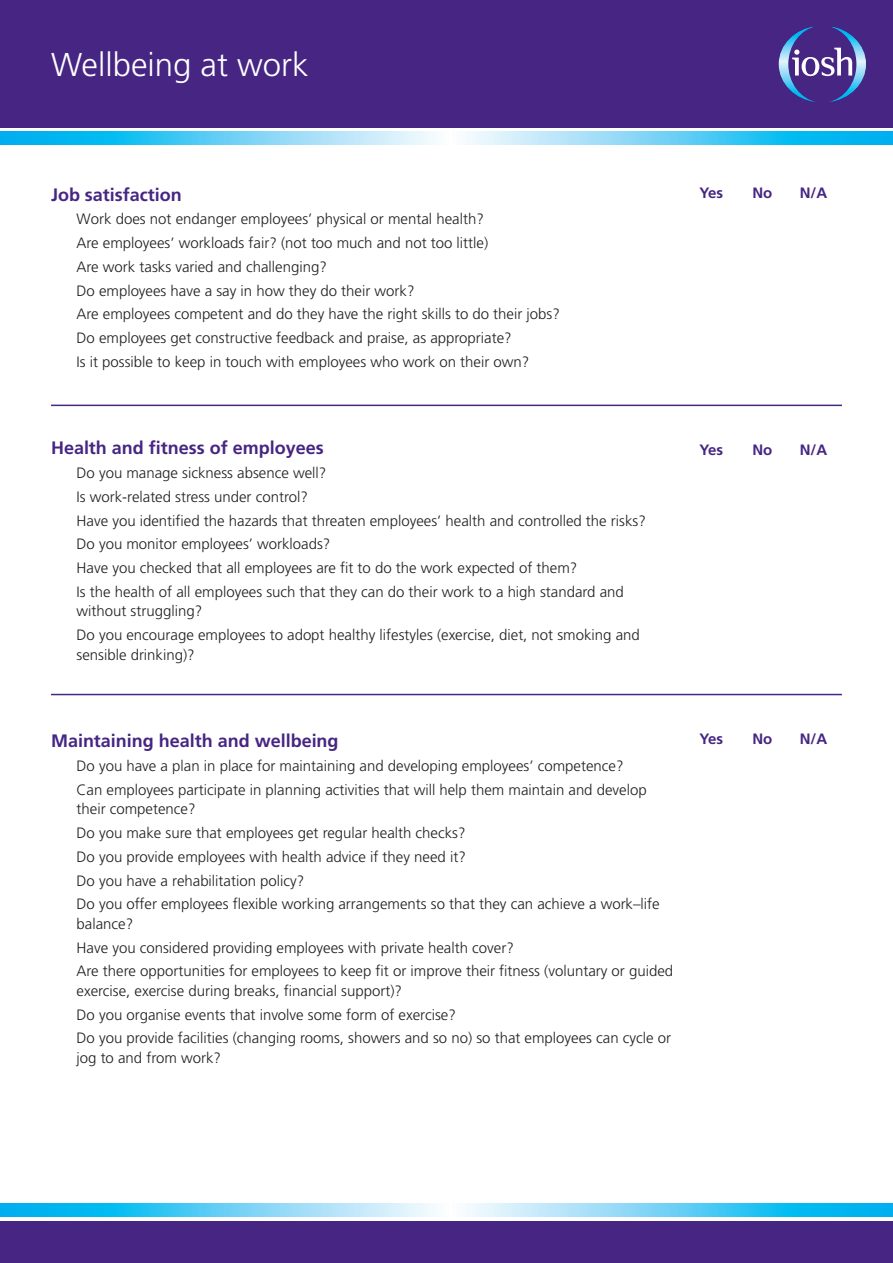
<style>
.page{position:relative;width:893px;height:1263px;background:#fff}
.page>*{position:absolute;margin:0;border:0;box-sizing:border-box;transform-origin:0 0}
.t1{font:300 33px "Frutiger";color:#fff}
.t2{font:700 18px "Frutiger";color:#472683}
.t3{font:300 15px/23.7px "Frutiger";color:#231f20}
.t4{font:700 15px "Frutiger";color:#472683}
</style>
<div class="page">
<div style="left:0;top:0;width:893px;height:128px;background:#472683"></div>
<svg style="left:0;top:132px;width:893px;height:13px;background:#69d1f5"></svg>
<svg style="left:0;top:1203px;width:893px;height:13px;background:#69d1f5"></svg>
<div style="left:0;top:1221px;width:893px;height:42px;background:#472683"></div>
<svg style="left:779px;top:26px;width:87px;height:76px"></svg>
<hr style="left:51px;top:405px;width:791px;height:1px;background:#472683">
<hr style="left:51px;top:694px;width:791px;height:1px;background:#472683">
<h1 class="t1" style="left:51px;top:51px;width:259px">Wellbeing at work</h1>
<p class="t2" style="left:51px;top:187px;width:132px">Job satisfaction</p>
<p class="t3" style="left:77px;top:207px;width:485px">Work does not endanger employees’ physical or mental health?<br>Are employees’ workloads fair? (not too much and not too little)<br>Are work tasks varied and challenging?<br>Do employees have a say in how they do their work?<br>Are employees competent and do they have the right skills to do their jobs?<br>Do employees get constructive feedback and praise, as appropriate?<br>Is it possible to keep in touch with employees who work on their own?</p>
<p class="t4" style="left:700px;top:187px;width:25px">Yes</p>
<p class="t4" style="left:752px;top:187px;width:21px">No</p>
<p class="t4" style="left:800px;top:187px;width:29px">N/A</p>
<p class="t2" style="left:51px;top:441px;width:274px">Health and fitness of employees</p>
<p class="t3" style="left:77px;top:462px;width:571px">Do you manage sickness absence well?<br>Is work-related stress under control?<br>Have you identified the hazards that threaten employees’ health and controlled the risks?<br>Do you monitor employees’ workloads?<br>Have you checked that all employees are fit to do the work expected of them?<br>Is the health of all employees such that they can do their work to a high standard and</p>
<p class="t3" style="left:77px;top:600px;width:565px">without struggling?<br>Do you encourage employees to adopt healthy lifestyles (exercise, diet, not smoking and</p>
<p class="t3" style="left:77px;top:644px;width:120px">sensible drinking)?</p>
<p class="t4" style="left:700px;top:444px;width:25px">Yes</p>
<p class="t4" style="left:752px;top:444px;width:21px">No</p>
<p class="t4" style="left:800px;top:444px;width:29px">N/A</p>
<p class="t2" style="left:51px;top:734px;width:289px">Maintaining health and wellbeing</p>
<p class="t3" style="left:77px;top:755px;width:572px">Do you have a plan in place for maintaining and developing employees’ competence?<br>Can employees participate in planning activities that will help them maintain and develop</p>
<p class="t3" style="left:77px;top:798px;width:585px">their competence?<br>Do you make sure that employees get regular health checks?<br>Do you provide employees with health advice if they need it?<br>Do you have a rehabilitation policy?<br>Do you offer employees flexible working arrangements so that they can achieve a work–life</p>
<p class="t3" style="left:77px;top:913px;width:598px">balance?<br>Have you considered providing employees with private health cover?<br>Are there opportunities for employees to keep fit or improve their fitness (voluntary or guided</p>
<p class="t3" style="left:77px;top:980px;width:596px">exercise, exercise during breaks, financial support)?<br>Do you organise events that involve some form of exercise?<br>Do you provide facilities (changing rooms, showers and so no) so that employees can cycle or</p>
<p class="t3" style="left:77px;top:1047px;width:146px">jog to and from work?</p>
<p class="t4" style="left:700px;top:732px;width:25px">Yes</p>
<p class="t4" style="left:752px;top:732px;width:21px">No</p>
<p class="t4" style="left:800px;top:732px;width:29px">N/A</p>
</div>
